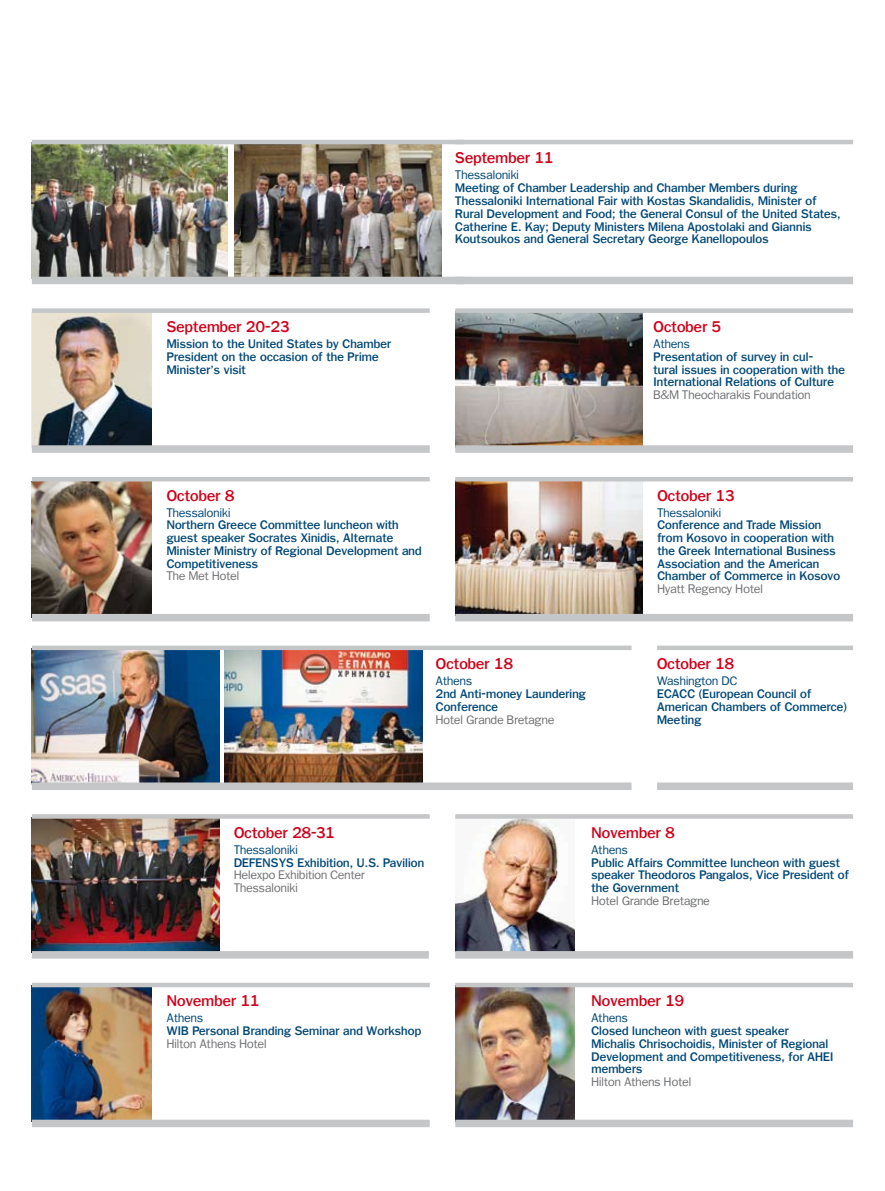
<style>
.page{position:relative;width:885px;height:1191px;background:#fff}
.page>*{position:absolute;margin:0;border:0;box-sizing:border-box;transform-origin:0 0}
.t1{font:500 15px "PF Franklin Gothic";letter-spacing:.015em;color:#d10019}
.t2{font:500 12px/12.8px "PF Franklin Gothic";letter-spacing:.015em;color:#004877}
.t3{font:12px/12.8px "PF Franklin Gothic";letter-spacing:.015em;color:#707173}
.t4{font:12px "PF Franklin Gothic";letter-spacing:.015em;color:#004877}
</style>
<div class="page">
<img style="left:455px;top:987px;width:119px;height:132px">
<img style="left:225px;top:650px;width:198px;height:132px">
<img style="left:455px;top:481px;width:187px;height:133px">
<img style="left:32px;top:481px;width:119px;height:133px">
<img style="left:455px;top:313px;width:187px;height:132px">
<img style="left:32px;top:313px;width:119px;height:132px">
<img style="left:234px;top:144px;width:207px;height:133px">
<img style="left:32px;top:144px;width:195px;height:133px">
<img style="left:32px;top:987px;width:119px;height:132px">
<img style="left:32px;top:818px;width:187px;height:133px">
<img style="left:455px;top:818px;width:119px;height:133px">
<img style="left:32px;top:650px;width:187px;height:132px">
<hr style="left:455px;top:140px;width:398px;height:4px;background:#c5c6c8">
<div style="left:455px;top:277px;width:398px;height:7px;background:#c5c6c8"></div>
<div style="left:455px;top:308px;width:398px;height:5px;background:#c5c6c8"></div>
<div style="left:455px;top:445px;width:398px;height:8px;background:#c5c6c8"></div>
<hr style="left:455px;top:477px;width:398px;height:4px;background:#c5c6c8">
<div style="left:455px;top:614px;width:398px;height:7px;background:#c5c6c8"></div>
<div style="left:657px;top:645px;width:196px;height:5px;background:#c5c6c8"></div>
<div style="left:657px;top:782px;width:196px;height:8px;background:#c5c6c8"></div>
<div style="left:32px;top:951px;width:397px;height:7px;background:#c5c6c8"></div>
<hr style="left:455px;top:814px;width:398px;height:4px;background:#c5c6c8">
<div style="left:455px;top:951px;width:398px;height:7px;background:#c5c6c8"></div>
<hr style="left:32px;top:140px;width:431px;height:4px;background:#c5c6c8">
<div style="left:32px;top:277px;width:432px;height:7px;background:#c5c6c8"></div>
<div style="left:32px;top:308px;width:397px;height:5px;background:#c5c6c8"></div>
<div style="left:32px;top:445px;width:397px;height:8px;background:#c5c6c8"></div>
<hr style="left:32px;top:477px;width:397px;height:4px;background:#c5c6c8">
<div style="left:32px;top:614px;width:397px;height:7px;background:#c5c6c8"></div>
<div style="left:32px;top:645px;width:599px;height:5px;background:#c5c6c8"></div>
<div style="left:32px;top:782px;width:599px;height:8px;background:#c5c6c8"></div>
<hr style="left:32px;top:814px;width:397px;height:4px;background:#c5c6c8">
<div style="left:32px;top:982px;width:397px;height:5px;background:#c5c6c8"></div>
<div style="left:32px;top:1119px;width:397px;height:8px;background:#c5c6c8"></div>
<div style="left:455px;top:982px;width:398px;height:5px;background:#c5c6c8"></div>
<div style="left:455px;top:1119px;width:398px;height:8px;background:#c5c6c8"></div>
<p class="t1" style="left:167px;top:318px;width:124px">September 20-23</p>
<p class="t2" style="left:167px;top:337px;width:226px">Mission to the United States by Chamber<br>President on the occasion of the Prime<br>Minister’s visit</p>
<p class="t1" style="left:455px;top:149px;width:99px">September 11</p>
<p class="t4" style="left:455px;top:168px;width:65px">Thessaloniki</p>
<p class="t2" style="left:455px;top:181px;width:387px">Meeting of Chamber Leadership and Chamber Members during Thessaloniki International Fair with Kostas Skandalidis, Minister of Rural Development and Food; the General Consul of the United States, Catherine E. Kay; Deputy Ministers Milena Apostolaki and Giannis Koutsoukos and General Secretary George Kanellopoulos</p>
<p class="t1" style="left:653px;top:318px;width:69px">October 5</p>
<p class="t4" style="left:653px;top:337px;width:38px">Athens</p>
<p class="t2" style="left:653px;top:350px;width:193px">Presentation of survey in cul-<br>tural issues in cooperation with the<br>International Relations of Culture</p>
<p class="t3" style="left:653px;top:388px;width:158px">B&amp;M Theocharakis Foundation</p>
<p class="t1" style="left:167px;top:486px;width:69px">October 8</p>
<p class="t4" style="left:167px;top:505px;width:65px">Thessaloniki</p>
<p class="t2" style="left:167px;top:518px;width:256px">Northern Greece Committee luncheon with guest speaker Socrates Xinidis, Alternate Minister Ministry of Regional Development and Competitiveness</p>
<p class="t3" style="left:167px;top:570px;width:74px">The Met Hotel</p>
<p class="t1" style="left:436px;top:655px;width:78px">October 18</p>
<p class="t4" style="left:436px;top:674px;width:38px">Athens</p>
<p class="t2" style="left:436px;top:687px;width:151px">2nd Anti-money Laundering<br>Conference</p>
<p class="t3" style="left:436px;top:713px;width:120px">Hotel Grande Bretagne</p>
<p class="t1" style="left:657px;top:486px;width:78px">October 13</p>
<p class="t4" style="left:657px;top:505px;width:65px">Thessaloniki</p>
<p class="t2" style="left:657px;top:518px;width:184px">Conference and Trade Mission from Kosovo in cooperation with the Greek International Business<br>Association and the American<br>Chamber of Commerce in Kosovo</p>
<p class="t3" style="left:657px;top:582px;width:107px">Hyatt Regency Hotel</p>
<p class="t1" style="left:657px;top:655px;width:78px">October 18</p>
<p class="t4" style="left:657px;top:674px;width:81px">Washington DC</p>
<p class="t2" style="left:657px;top:687px;width:191px">ECACC (European Council of<br>American Chambers of Commerce)<br>Meeting</p>
<p class="t1" style="left:234px;top:823px;width:102px">October 28-31</p>
<p class="t4" style="left:234px;top:843px;width:65px">Thessaloniki</p>
<p class="t2" style="left:234px;top:856px;width:192px">DEFENSYS Exhibition, U.S. Pavilion</p>
<p class="t3" style="left:234px;top:868px;width:132px">Helexpo Exhibition Center<br>Thessaloniki</p>
<p class="t1" style="left:167px;top:992px;width:94px">November 11</p>
<p class="t4" style="left:167px;top:1011px;width:38px">Athens</p>
<p class="t2" style="left:167px;top:1024px;width:256px">WIB Personal Branding Seminar and Workshop</p>
<p class="t3" style="left:167px;top:1037px;width:101px">Hilton Athens Hotel</p>
<p class="t1" style="left:591px;top:823px;width:85px">November 8</p>
<p class="t4" style="left:591px;top:843px;width:38px">Athens</p>
<p class="t2" style="left:591px;top:856px;width:259px">Public Affairs Committee luncheon with guest speaker Theodoros Pangalos, Vice President of the Government</p>
<p class="t3" style="left:591px;top:894px;width:120px">Hotel Grande Bretagne</p>
<p class="t1" style="left:591px;top:992px;width:94px">November 19</p>
<p class="t4" style="left:591px;top:1011px;width:38px">Athens</p>
<p class="t2" style="left:591px;top:1024px;width:243px">Closed luncheon with guest speaker Michalis Chrisochoidis, Minister of Regional Development and Competitiveness, for AHEI members</p>
<p class="t3" style="left:591px;top:1075px;width:101px">Hilton Athens Hotel</p>
</div>
